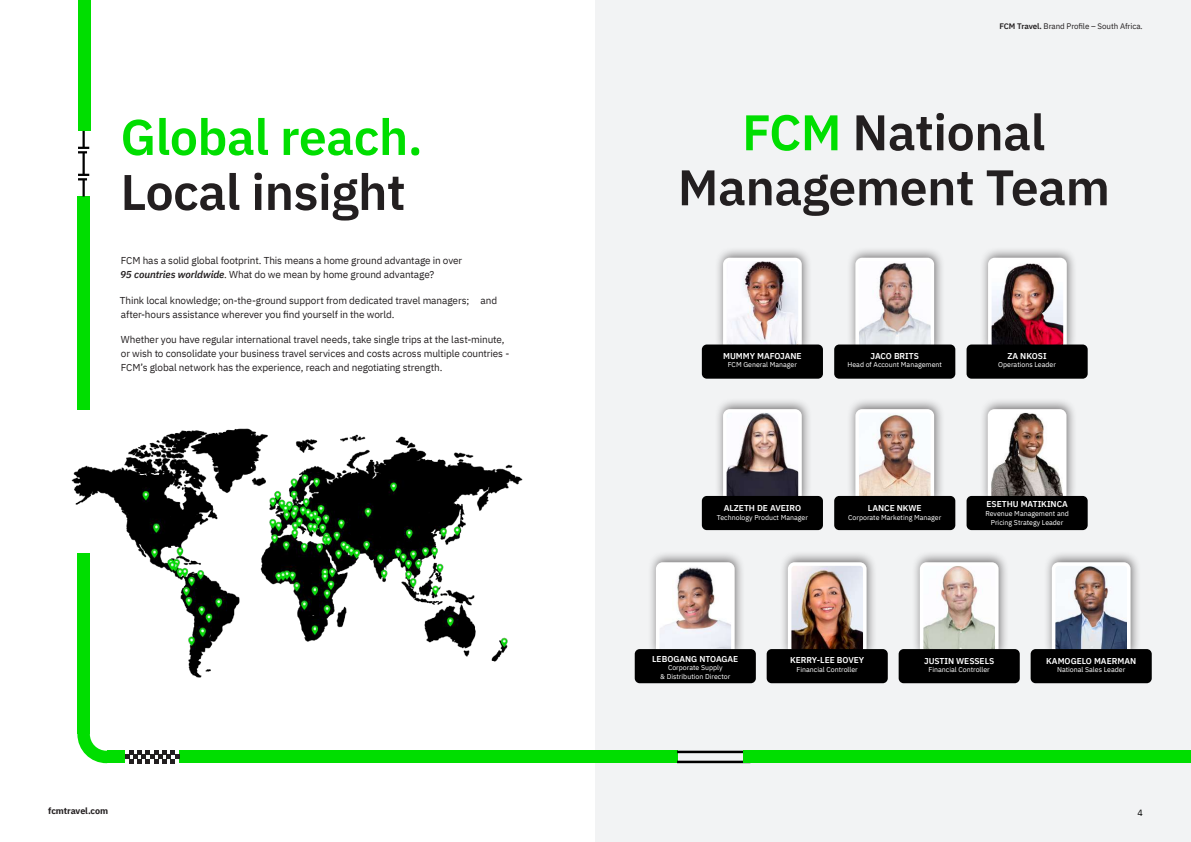
<style>
.page{position:relative;width:1191px;height:842px;background:#fff}
.page>*{position:absolute;margin:0;border:0;box-sizing:border-box;transform-origin:0 0}
.t1{font:600 50px/55px "IBM Plex Sans";letter-spacing:-.01em;color:#231f20;text-align:center}
.t2{font:600 50px "IBM Plex Sans";letter-spacing:-.01em;color:#00de00}
.t3{font:10px/14px "IBM Plex Sans";letter-spacing:-.01em;color:#231f20}
.t4{font:700 9px "IBM Plex Sans";letter-spacing:-.01em;color:#231f20}
.t5{font:9px "IBM Plex Sans";color:#000}
.t6{font:600 8.5px "IBM Plex Sans";color:#fff}
.t7{font:8px "IBM Plex Sans";letter-spacing:-.01em;color:#231f20}
.t8{font:7px/8.9px "IBM Plex Sans";color:#fff;text-align:center}
.s1{font-weight:600;font-style:italic}
.s2{font-weight:600}
.s3{color:#00de00}
</style>
<div class="page">
<div style="left:595px;top:0;width:596px;height:842px;background:#f2f3f4"></div>
<div style="left:77px;top:553px;width:13px;height:174px;background:#00de00"></div>
<div style="left:179px;top:751px;width:171px;height:12px;background:#00de00"></div>
<div style="left:107px;top:751px;width:18px;height:12px;background:#00de00"></div>
<div style="left:77px;top:727px;width:13px;height:7px;background:#00de00"></div>
<svg style="left:77px;top:734px;width:30px;height:29px"></svg>
<img style="left:71px;top:428px;width:452px;height:250px">
<div style="left:77px;top:197px;width:13px;height:213px;background:#00de00"></div>
<svg style="left:125px;top:751px;width:54px;height:12px"></svg>
<svg style="left:78px;top:130px;width:11px;height:67px"></svg>
<div style="left:78px;top:0;width:12px;height:130px;background:#00de00"></div>
<div style="left:348px;top:751px;width:329px;height:12px;background:#00de00"></div>
<hr style="left:677px;top:761px;width:73px;height:2px;background:#000">
<hr style="left:677px;top:751px;width:73px;height:2px;background:#000">
<div style="left:744px;top:751px;width:447px;height:12px;background:#00de00"></div>
<div style="left:847px;top:398px;width:97px;height:112px;background:#231f20;opacity:.6"></div>
<img style="left:860px;top:414px;width:69px;height:82px">
<div style="left:855px;top:409px;width:79px;height:93px;border:4px solid #fff;border-radius:5px"></div>
<div style="left:834px;top:496px;width:121px;height:34px;background:#000;border-radius:5px"></div>
<div style="left:979px;top:398px;width:98px;height:112px;background:#231f20;opacity:.6"></div>
<img style="left:992px;top:414px;width:69px;height:82px">
<div style="left:987px;top:409px;width:79px;height:93px;border:4px solid #fff;border-radius:5px"></div>
<div style="left:966px;top:496px;width:121px;height:34px;background:#000;border-radius:5px"></div>
<div style="left:714px;top:247px;width:98px;height:111px;background:#231f20;opacity:.6"></div>
<img style="left:728px;top:263px;width:68px;height:81px">
<div style="left:723px;top:258px;width:78px;height:93px;border:4px solid #fff;border-radius:5px"></div>
<div style="left:702px;top:344px;width:121px;height:35px;background:#000;border-radius:5px"></div>
<div style="left:847px;top:247px;width:97px;height:111px;background:#231f20;opacity:.6"></div>
<img style="left:860px;top:263px;width:69px;height:81px">
<div style="left:855px;top:258px;width:79px;height:93px;border:4px solid #fff;border-radius:5px"></div>
<div style="left:834px;top:344px;width:121px;height:35px;background:#000;border-radius:5px"></div>
<div style="left:979px;top:247px;width:98px;height:111px;background:#231f20;opacity:.6"></div>
<img style="left:993px;top:263px;width:68px;height:81px">
<div style="left:988px;top:258px;width:78px;height:93px;border:4px solid #fff;border-radius:5px"></div>
<div style="left:966px;top:344px;width:121px;height:35px;background:#000;border-radius:5px"></div>
<div style="left:714px;top:398px;width:98px;height:112px;background:#231f20;opacity:.6"></div>
<img style="left:728px;top:414px;width:68px;height:82px">
<div style="left:723px;top:409px;width:78px;height:93px;border:4px solid #fff;border-radius:5px"></div>
<div style="left:702px;top:496px;width:121px;height:34px;background:#000;border-radius:5px"></div>
<div style="left:779px;top:551px;width:98px;height:112px;background:#231f20;opacity:.6"></div>
<img style="left:793px;top:567px;width:68px;height:82px">
<div style="left:788px;top:562px;width:78px;height:93px;border:4px solid #fff;border-radius:5px"></div>
<div style="left:766px;top:649px;width:121px;height:34px;background:#000;border-radius:5px"></div>
<div style="left:911px;top:551px;width:98px;height:112px;background:#231f20;opacity:.6"></div>
<img style="left:924px;top:567px;width:69px;height:82px">
<div style="left:919px;top:562px;width:79px;height:93px;border:4px solid #fff;border-radius:5px"></div>
<div style="left:898px;top:649px;width:121px;height:34px;background:#000;border-radius:5px"></div>
<div style="left:647px;top:551px;width:98px;height:112px;background:#231f20;opacity:.6"></div>
<img style="left:661px;top:567px;width:68px;height:82px">
<div style="left:656px;top:562px;width:78px;height:93px;border:4px solid #fff;border-radius:5px"></div>
<div style="left:635px;top:649px;width:121px;height:34px;background:#000;border-radius:5px"></div>
<div style="left:1043px;top:551px;width:98px;height:112px;background:#231f20;opacity:.6"></div>
<img style="left:1056px;top:567px;width:69px;height:82px">
<div style="left:1051px;top:562px;width:79px;height:93px;border:4px solid #fff;border-radius:5px"></div>
<div style="left:1030px;top:649px;width:121px;height:34px;background:#000;border-radius:5px"></div>
<h1 class="t2" style="left:120px;top:98px;width:304px">Global reach.</h1>
<h1 class="t1" style="left:120px;top:161px;width:287px">Local insight</h1>
<p class="t3" style="left:120px;top:253px;width:343px">FCM has a solid global footprint. This means a home ground advantage in over<br><span class="s1">95 countries worldwide</span>. What do we mean by home ground advantage?</p>
<p class="t3" style="left:120px;top:292px;width:379px">Think local knowledge; on-the-ground support from dedicated travel managers; and after-hours assistance wherever you find yourself in the world.</p>
<p class="t3" style="left:121px;top:331px;width:390px">Whether you have regular international travel needs, take single trips at the last-minute, or wish to consolidate your business travel services and costs across multiple countries -<br>FCM’s global network has the experience, reach and negotiating strength.</p>
<p class="t4" style="left:48px;top:803px;width:61px">fcmtravel.com</p>
<p class="t7" style="left:999px;top:20px;width:145px"><span class="s2">FCM Travel.</span> Brand Profile – South Africa.</p>
<h1 class="t1" style="left:677px;top:101px;width:434px"><span class="s3">FCM</span> National<br>Management Team</h1>
<p class="t6" style="left:723px;top:349px;width:80px">MUMMY MAFOJANE</p>
<p class="t8" style="left:728px;top:360px;width:71px">FCM General Manager</p>
<p class="t6" style="left:870px;top:349px;width:50px">JACO BRITS</p>
<p class="t8" style="left:847px;top:360px;width:96px">Head of Account Management</p>
<p class="t6" style="left:1007px;top:349px;width:41px">ZA NKOSI</p>
<p class="t8" style="left:998px;top:360px;width:59px">Operations Leader</p>
<p class="t6" style="left:723px;top:501px;width:79px">ALZETH DE AVEIRO</p>
<p class="t8" style="left:717px;top:512px;width:92px">Technology Product Manager</p>
<p class="t6" style="left:867px;top:501px;width:55px">LANCE NKWE</p>
<p class="t8" style="left:848px;top:512px;width:95px">Corporate Marketing Manager</p>
<p class="t6" style="left:986px;top:497px;width:83px">ESETHU MATIKINCA</p>
<p class="t8" style="left:985px;top:508px;width:85px">Revenue Management and<br>Pricing Strategy Leader</p>
<p class="t6" style="left:652px;top:652px;width:88px">LEBOGANG NTOAGAE</p>
<p class="t8" style="left:660px;top:663px;width:72px">Corporate Supply<br>&amp; Distribution Director</p>
<p class="t6" style="left:790px;top:653px;width:76px">KERRY-LEE BOVEY</p>
<p class="t8" style="left:796px;top:664px;width:63px">Financial Controller</p>
<p class="t6" style="left:924px;top:654px;width:72px">JUSTIN WESSELS</p>
<p class="t8" style="left:928px;top:665px;width:63px">Financial Controller</p>
<p class="t6" style="left:1046px;top:654px;width:91px">KAMOGELO MAERMAN</p>
<p class="t8" style="left:1057px;top:665px;width:70px">National Sales Leader</p>
<p class="t5" style="left:1137px;top:805px;width:7px">4</p>
</div>
